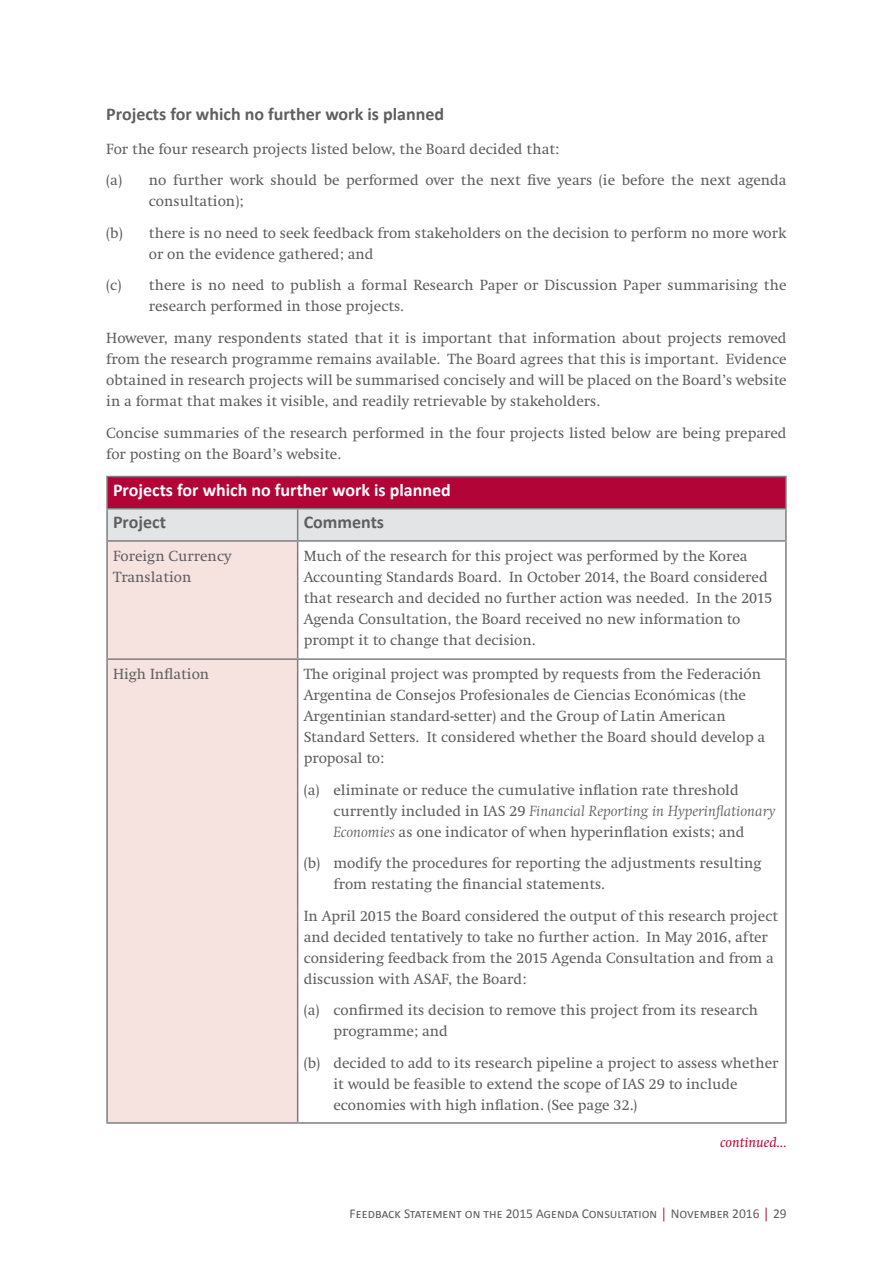
<style>
.page{position:relative;width:893px;height:1263px;background:#fff}
.page>*{position:absolute;margin:0;border:0;box-sizing:border-box;transform-origin:0 0}
.Level_3_-_no_indent{font:700 18px "Calibri";color:#5f5f62}
.Level_3_-_no_indent-2{font:700 18px "Calibri";color:#fff}
.para{font:15px/21px "Swift LT Pro";color:#5f5f62}
.Table_-_para{font:15px/21px "Swift LT Pro";color:#5f5f62}
.Body_copy{font:italic 700 14.25px "Swift LT Pro";color:#b30437}
.t1{font:13.5px "Calibri";color:#5f5f62}
.s1{font-style:italic}
.s2{font-family:"Swift LT Pro";color:#b30437}
</style>
<div class="page">
<div style="left:107px;top:476px;width:679px;height:33px;background:#b30437"></div>
<div style="left:108px;top:509px;width:677px;height:31px;background:#e3e4e6"></div>
<div style="left:108px;top:542px;width:189px;height:580px;background:#f6e2df"></div>
<hr style="left:106px;top:476px;width:192px;height:1px;background:#7d7f82">
<hr style="left:106px;top:477px;width:2px;height:31px;background:#7d7f82">
<hr style="left:298px;top:476px;width:489px;height:1px;background:#7d7f82">
<hr style="left:785px;top:477px;width:2px;height:31px;background:#7d7f82">
<hr style="left:106px;top:508px;width:192px;height:1px;background:#7d7f82">
<hr style="left:106px;top:509px;width:2px;height:31px;background:#7d7f82">
<hr style="left:298px;top:508px;width:489px;height:1px;background:#7d7f82">
<hr style="left:297px;top:509px;width:1px;height:31px;background:#7d7f82">
<hr style="left:785px;top:509px;width:2px;height:31px;background:#7d7f82">
<hr style="left:106px;top:540px;width:192px;height:2px;background:#7d7f82">
<hr style="left:106px;top:542px;width:2px;height:116px;background:#7d7f82">
<hr style="left:298px;top:540px;width:489px;height:2px;background:#7d7f82">
<hr style="left:297px;top:542px;width:1px;height:116px;background:#7d7f82">
<hr style="left:785px;top:542px;width:2px;height:116px;background:#7d7f82">
<hr style="left:106px;top:658px;width:192px;height:2px;background:#7d7f82">
<hr style="left:106px;top:660px;width:2px;height:462px;background:#7d7f82">
<hr style="left:298px;top:658px;width:489px;height:2px;background:#7d7f82">
<hr style="left:297px;top:660px;width:1px;height:462px;background:#7d7f82">
<hr style="left:785px;top:660px;width:2px;height:462px;background:#7d7f82">
<hr style="left:106px;top:1122px;width:192px;height:2px;background:#7d7f82">
<hr style="left:298px;top:1122px;width:489px;height:2px;background:#7d7f82">
<p class="Level_3_-_no_indent" style="left:106px;top:102px;width:339px">Projects for which no further work is planned</p>
<p class="para" style="left:106px;top:138px;width:454px">For the four research projects listed below, the Board decided that:</p>
<p class="para" style="left:149px;top:170px;width:639px;text-indent:-43px">(a) no further work should be performed over the next five years (ie before the next agenda consultation);</p>
<p class="para" style="left:149px;top:222px;width:639px;text-indent:-43px">(b) there is no need to seek feedback from stakeholders on the decision to perform no more work or on the evidence gathered; and</p>
<p class="para" style="left:149px;top:275px;width:639px;text-indent:-43px">(c) there is no need to publish a formal Research Paper or Discussion Paper summarising the research performed in those projects.</p>
<p class="para" style="left:106px;top:328px;width:682px;text-align:justify">However, many respondents stated that it is important that information about projects removed from the research programme remains available. The Board agrees that this is important. Evidence obtained in research projects will be summarised concisely and will be placed on the Board’s website in a format that makes it visible, and readily retrievable by stakeholders.</p>
<p class="para" style="left:106px;top:422px;width:682px">Concise summaries of the research performed in the four projects listed below are being prepared for posting on the Board’s website.</p>
<p class="Level_3_-_no_indent-2" style="left:113px;top:478px;width:339px">Projects for which no further work is planned</p>
<p class="Level_3_-_no_indent" style="left:113px;top:511px;width:54px">Project</p>
<p class="Level_3_-_no_indent" style="left:304px;top:511px;width:82px">Comments</p>
<p class="Table_-_para" style="left:113px;top:545px;width:120px">Foreign Currency<br>Translation</p>
<p class="Table_-_para" style="left:304px;top:545px;width:470px">Much of the research for this project was performed by the Korea Accounting Standards Board. In October 2014, the Board considered that research and decided no further action was needed. In the 2015<br>Agenda Consultation, the Board received no new information to prompt it to change that decision.</p>
<p class="Table_-_para" style="left:113px;top:663px;width:98px">High Inflation</p>
<p class="Table_-_para" style="left:304px;top:663px;width:463px">The original project was prompted by requests from the Federación Argentina de Consejos Profesionales de Ciencias Económicas (the Argentinian standard-setter) and the Group of Latin American Standard Setters. It considered whether the Board should develop a proposal to:</p>
<p class="para" style="left:333px;top:779px;width:443px;text-indent:-30px">(a) eliminate or reduce the cumulative inflation rate threshold currently included in IAS 29 <span class="s1">Financial Reporting in Hyperinflationary<br>Economies</span> as one indicator of when hyperinflation exists; and</p>
<p class="para" style="left:333px;top:853px;width:430px;text-indent:-30px">(b) modify the procedures for reporting the adjustments resulting from restating the financial statements.</p>
<p class="Table_-_para" style="left:304px;top:905px;width:476px">In April 2015 the Board considered the output of this research project and decided tentatively to take no further action. In May 2016, after considering feedback from the 2015 Agenda Consultation and from a discussion with ASAF, the Board:</p>
<p class="para" style="left:333px;top:1000px;width:426px;text-indent:-30px">(a) confirmed its decision to remove this project from its research programme; and</p>
<p class="para" style="left:333px;top:1052px;width:447px;text-indent:-30px">(b) decided to add to its research pipeline a project to assess whether it would be feasible to extend the scope of IAS 29 to include economies with high inflation. (See page 32.)</p>
<p class="Body_copy" style="left:720px;top:1134px;width:68px">continued...</p>
<p class="t1" style="left:350px;top:1205px;width:438px">Feedback Statement on the 2015 Agenda Consultation <span class="s2">|</span> November 2016 <span class="s2">|</span> 29</p>
</div>
